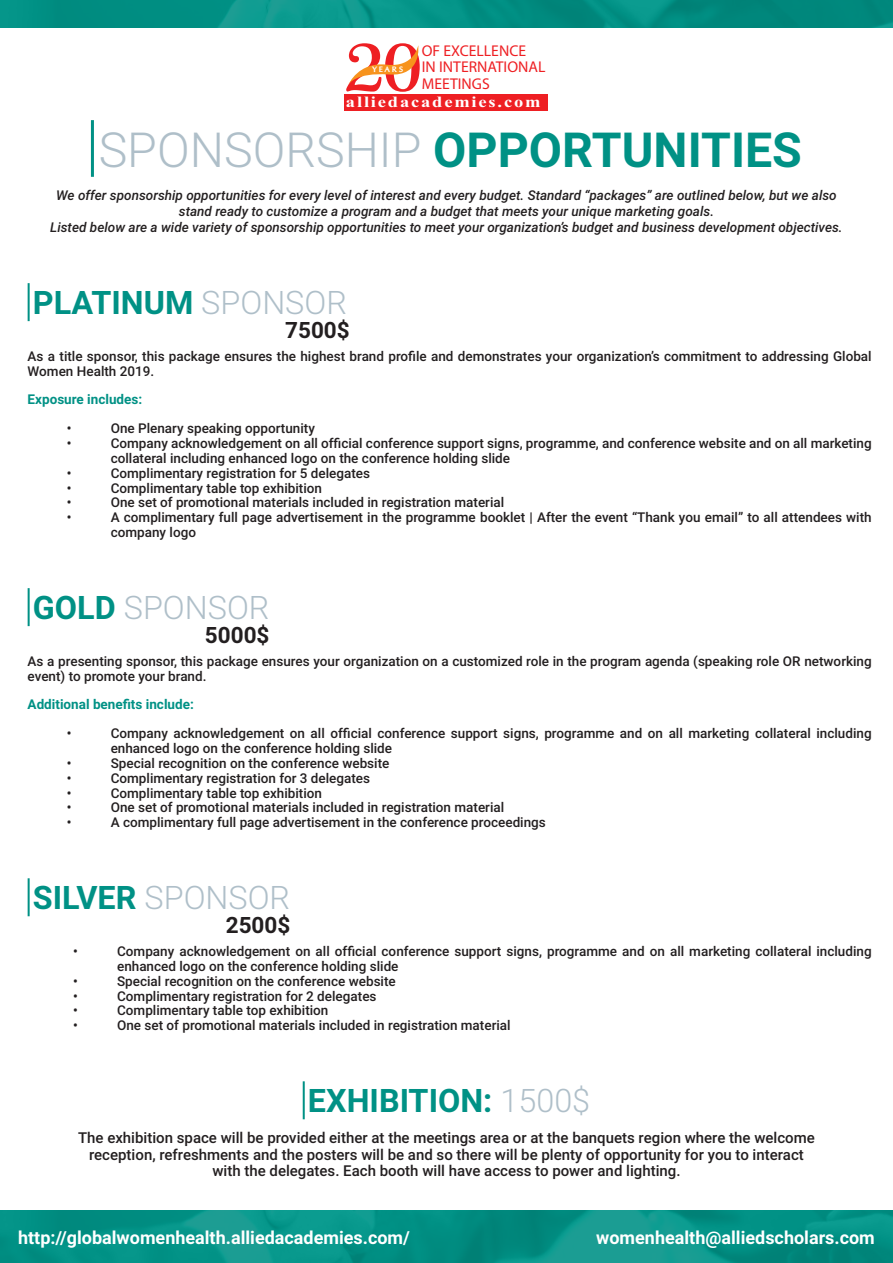
<style>
.page{position:relative;width:893px;height:1263px;background:#fff}
.page>*{position:absolute;margin:0;border:0;box-sizing:border-box;transform-origin:0 0}
.t1{font:700 48.3px "Roboto";color:#009185}
.t2{font:700 32.4px "Roboto";color:#009185}
.t3{font:300 32.4px "Roboto";color:#afbfc9}
.t4{font:700 22.5px "Roboto";color:#231f20}
.t5{font:700 18px "Roboto";color:#fff}
.t6{font:900 18px "Roboto";color:#fff}
.t7{font:15.6px "Myriad Pro";color:#ee1f23}
.t8{font:700 15.6px "Times New Roman";letter-spacing:.1em;color:#fff;scale:1.18 1}
.t9{font:500 15px/16.5px "Roboto";color:#231f20;text-align:center}
.t10{font:500 13.5px/14.9px "Roboto";color:#231f20}
.t11{font:italic 500 13.5px/16.2px "Roboto";color:#231f20;text-align:center}
.t12{font:700 13.5px "Roboto";color:#009185}
.t13{font:7.95px "Oregon LDO Black";letter-spacing:.24em;color:#fff;scale:1.06 1}
.s1{font-weight:300;color:#afbfc9}
.s2{font-weight:700;color:#009185}
</style>
<div class="page">
<div style="left:344px;top:94px;width:203px;height:17px;background:#ee1f23"></div>
<svg style="left:346px;top:43px;width:74px;height:49px"></svg>
<img style="left:0;top:0;width:893px;height:28px">
<img style="left:0;top:1210px;width:893px;height:53px">
<hr style="left:91px;top:120px;width:3px;height:57px;background:#009185">
<hr style="left:28px;top:283px;width:2px;height:38px;background:#009185">
<hr style="left:28px;top:588px;width:2px;height:38px;background:#009185">
<hr style="left:28px;top:878px;width:2px;height:38px;background:#009185">
<hr style="left:303px;top:1081px;width:2px;height:38px;background:#009185">
<p class="t7" style="left:422px;top:41px;width:106px">OF EXCELLENCE</p>
<p class="t7" style="left:422px;top:58px;width:125px">IN INTERNATIONAL</p>
<p class="t7" style="left:422px;top:74px;width:69px">MEETINGS</p>
<p class="t8" style="left:346px;top:91px;width:166px">alliedacademies.com</p>
<p class="t13" style="left:372px;top:65px;width:31px">YEARS</p>
<p class="t1" style="left:99px;top:116px;width:705px"><span class="s1">SPONSORSHIP</span> OPPORTUNITIES</p>
<p class="t11" style="left:56px;top:186px;width:782px">We offer sponsorship opportunities for every level of interest and every budget. Standard “packages” are outlined below, but we also stand ready to customize a program and a budget that meets your unique marketing goals.</p>
<p class="t11" style="left:50px;top:219px;width:794px">Listed below are a wide variety of sponsorship opportunities to meet your organization’s budget and business development objectives.</p>
<p class="t2" style="left:33px;top:280px;width:316px">PLATINUM <span class="s1">SPONSOR</span></p>
<p class="t4" style="left:285px;top:314px;width:66px">7500$</p>
<p class="t10" style="left:28px;top:348px;width:846px">As a title sponsor, this package ensures the highest brand profile and demonstrates your organization’s commitment to addressing Global<br>Women Health 2019.</p>
<p class="t12" style="left:28px;top:390px;width:116px">Exposure includes:</p>
<p class="t10" style="left:67px;top:420px;width:6px">•</p>
<p class="t10" style="left:111px;top:420px;width:206px">One Plenary speaking opportunity</p>
<p class="t10" style="left:67px;top:435px;width:6px">•</p>
<p class="t10" style="left:111px;top:435px;width:762px">Company acknowledgement on all official conference support signs, programme, and conference website and on all marketing collateral including enhanced logo on the conference holding slide</p>
<p class="t10" style="left:67px;top:465px;width:6px">•</p>
<p class="t10" style="left:111px;top:465px;width:261px">Complimentary registration for 5 delegates</p>
<p class="t10" style="left:67px;top:480px;width:6px">•</p>
<p class="t10" style="left:111px;top:480px;width:213px">Complimentary table top exhibition</p>
<p class="t10" style="left:67px;top:495px;width:6px">•</p>
<p class="t10" style="left:111px;top:495px;width:395px">One set of promotional materials included in registration material</p>
<p class="t10" style="left:67px;top:509px;width:6px">•</p>
<p class="t10" style="left:111px;top:509px;width:762px">A complimentary full page advertisement in the programme booklet | After the event “Thank you email” to all attendees with company logo</p>
<p class="t3" style="left:33px;top:585px;width:238px"><span class="s2">GOLD</span> SPONSOR</p>
<p class="t4" style="left:205px;top:619px;width:66px">5000$</p>
<p class="t10" style="left:28px;top:653px;width:846px">As a presenting sponsor, this package ensures your organization on a customized role in the program agenda (speaking role OR networking event) to promote your brand.</p>
<p class="t12" style="left:28px;top:695px;width:168px">Additional benefits include:</p>
<p class="t10" style="left:67px;top:725px;width:6px">•</p>
<p class="t10" style="left:111px;top:725px;width:762px">Company acknowledgement on all official conference support signs, programme and on all marketing collateral including enhanced logo on the conference holding slide</p>
<p class="t10" style="left:67px;top:755px;width:6px">•</p>
<p class="t10" style="left:111px;top:755px;width:280px">Special recognition on the conference website</p>
<p class="t10" style="left:67px;top:770px;width:6px">•</p>
<p class="t10" style="left:111px;top:770px;width:261px">Complimentary registration for 3 delegates</p>
<p class="t10" style="left:67px;top:785px;width:6px">•</p>
<p class="t10" style="left:111px;top:785px;width:213px">Complimentary table top exhibition</p>
<p class="t10" style="left:67px;top:800px;width:6px">•</p>
<p class="t10" style="left:111px;top:800px;width:395px">One set of promotional materials included in registration material</p>
<p class="t10" style="left:67px;top:814px;width:6px">•</p>
<p class="t10" style="left:111px;top:814px;width:437px">A complimentary full page advertisement in the conference proceedings</p>
<p class="t3" style="left:33px;top:875px;width:259px"><span class="s2">SILVER</span> SPONSOR</p>
<p class="t4" style="left:226px;top:909px;width:66px">2500$</p>
<p class="t10" style="left:73px;top:943px;width:6px">•</p>
<p class="t10" style="left:117px;top:943px;width:756px">Company acknowledgement on all official conference support signs, programme and on all marketing collateral including enhanced logo on the conference holding slide</p>
<p class="t10" style="left:73px;top:973px;width:6px">•</p>
<p class="t10" style="left:117px;top:973px;width:280px">Special recognition on the conference website</p>
<p class="t10" style="left:73px;top:988px;width:6px">•</p>
<p class="t10" style="left:117px;top:988px;width:261px">Complimentary registration for 2 delegates</p>
<p class="t10" style="left:73px;top:1003px;width:6px">•</p>
<p class="t10" style="left:117px;top:1003px;width:213px">Complimentary table top exhibition</p>
<p class="t10" style="left:73px;top:1017px;width:6px">•</p>
<p class="t10" style="left:117px;top:1017px;width:395px">One set of promotional materials included in registration material</p>
<p class="t2" style="left:308px;top:1078px;width:284px">EXHIBITION: <span class="s1">1500$</span></p>
<p class="t9" style="left:78px;top:1129px;width:738px">The exhibition space will be provided either at the meetings area or at the banquets region where the welcome reception, refreshments and the posters will be and so there will be plenty of opportunity for you to interact with the delegates. Each booth will have access to power and lighting.</p>
<p class="t5" style="left:18px;top:1224px;width:393px">http://globalwomenhealth.alliedacademies.com/</p>
<p class="t5" style="left:596px;top:1224px;width:280px">womenhealth@alliedscholars.com</p>
<p class="t6" style="left:17px;top:1227px;width:283px">APRIL 15-16, 2019 | MILAN, ITALY</p>
<p class="t5" style="left:484px;top:1227px;width:393px">http://globalwomenhealth.alliedacademies.com/</p>
</div>
